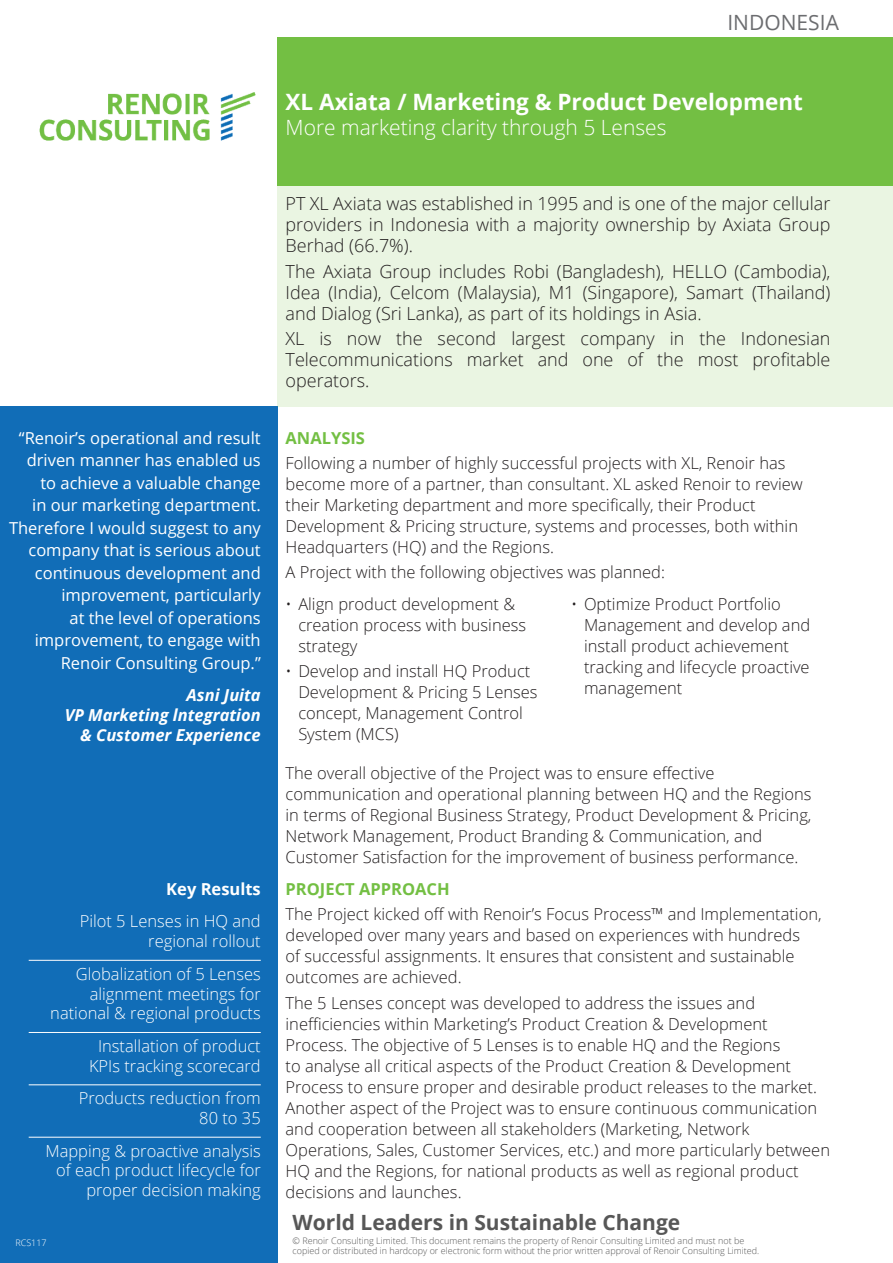
<style>
.page{position:relative;width:893px;height:1263px;background:#fff}
.page>*{position:absolute;margin:0;border:0;box-sizing:border-box;transform-origin:0 0}
.Main_Title{font:700 22.5px "Open Sans";color:#fff}
.Tagline{font:300 21px "Open Sans";color:#fff}
.t1{font:700 21px "Open Sans";color:#575757}
.t2{font:21px "Open Sans";color:#6c6d70}
.Main_Para{font:300 18px/21px "Open Sans";color:#231f20;text-align:justify}
.General_Para{font:300 16.5px/21px "Open Sans";color:#231f20}
.Testimonial{font:16.5px/22.5px "Open Sans";color:#fff;text-align:right}
.Key_Results_underlin{font:300 16.5px/19.8px "Open Sans";color:#fff;text-align:right}
.Testimonial_name_des{font:italic 700 16.5px/19.8px "Open Sans";color:#fff;text-align:right}
.Section_Titles{font:700 16.5px "Open Sans";color:#73bf43}
.Key_Results{font:700 16.5px "Open Sans";color:#fff}
.t3{font:300 9px/10.5px "Open Sans";color:#575757}
.t4{font:300 9px "Open Sans";color:#fff}
</style>
<div class="page">
<div style="left:0;top:406px;width:277px;height:857px;background:#116db7"></div>
<div style="left:277px;top:37px;width:615px;height:149px;background:#73bf43"></div>
<img style="left:39px;top:93px;width:216px;height:47px">
<hr style="left:29px;top:960px;width:232px;height:1px;background:#fff">
<hr style="left:29px;top:1032px;width:232px;height:1px;background:#fff">
<hr style="left:29px;top:1084px;width:232px;height:1px;background:#fff">
<hr style="left:29px;top:1137px;width:232px;height:1px;background:#fff">
<div style="left:277px;top:186px;width:615px;height:220px;background:#eaf5e2"></div>
<p class="t2" style="left:727px;top:8px;width:113px">INDONESIA</p>
<p class="Testimonial" style="left:9px;top:426px;width:253px">“Renoir’s operational and result driven manner has enabled us to achieve a valuable change<br>in our marketing department.<br>Therefore I would suggest to any company that is serious about continuous development and improvement, particularly<br>at the level of operations improvement, to engage with<br>Renoir Consulting Group.”</p>
<p class="Testimonial_name_des" style="left:65px;top:685px;width:198px">Asni Juita<br>VP Marketing lntegration &amp; Customer Experience</p>
<p class="Key_Results" style="left:166px;top:877px;width:96px">Key Results</p>
<p class="Key_Results_underlin" style="left:80px;top:911px;width:183px">Pilot 5 Lenses in HQ and regional rollout</p>
<p class="Key_Results_underlin" style="left:50px;top:963px;width:212px">Globalization of 5 Lenses alignment meetings for national &amp; regional products</p>
<p class="Key_Results_underlin" style="left:89px;top:1035px;width:173px;text-align:center">Installation of product<br>KPIs tracking scorecard</p>
<p class="Key_Results_underlin" style="left:79px;top:1088px;width:184px">Products reduction from<br>80 to 35</p>
<p class="Key_Results_underlin" style="left:45px;top:1140px;width:217px">Mapping &amp; proactive analysis of each product lifecycle for proper decision making</p>
<p class="t4" style="left:15px;top:1237px;width:33px">RCS117</p>
<p class="Main_Title" style="left:286px;top:86px;width:519px">XL Axiata / Marketing &amp; Product Development</p>
<p class="Tagline" style="left:286px;top:113px;width:383px">More marketing clarity through 5 Lenses</p>
<p class="Main_Para" style="left:286px;top:193px;width:546px">PT XL Axiata was established in 1995 and is one of the major cellular providers in Indonesia with a majority ownership by Axiata Group Berhad (66.7%).</p>
<p class="Main_Para" style="left:286px;top:260px;width:546px">The Axiata Group includes Robi (Bangladesh), HELLO (Cambodia), Idea (India), Celcom (Malaysia), M1 (Singapore), Samart (Thailand) and Dialog (Sri Lanka), as part of its holdings in Asia.</p>
<p class="Main_Para" style="left:286px;top:327px;width:546px">XL is now the second largest company in the Indonesian Telecommunications market and one of the most profitable operators.</p>
<p class="Section_Titles" style="left:286px;top:426px;width:81px">ANALYSIS</p>
<p class="General_Para" style="left:286px;top:452px;width:519px">Following a number of highly successful projects with XL, Renoir has become more of a partner, than consultant. XL asked Renoir to review their Marketing department and more specifically, their Product Development &amp; Pricing structure, systems and processes, both within Headquarters (HQ) and the Regions.</p>
<p class="General_Para" style="left:286px;top:561px;width:381px">A Project with the following objectives was planned:</p>
<p class="General_Para" style="left:298px;top:593px;width:229px;text-indent:-13px">• Align product development &amp; creation process with business strategy</p>
<p class="General_Para" style="left:298px;top:660px;width:241px;text-indent:-13px">• Develop and install HQ Product<br>Development &amp; Pricing 5 Lenses concept, Management Control<br>System (MCS)</p>
<p class="General_Para" style="left:584px;top:593px;width:228px;text-indent:-13px">• Optimize Product Portfolio<br>Management and develop and install product achievement tracking and lifecycle proactive management</p>
<p class="General_Para" style="left:286px;top:762px;width:527px">The overall objective of the Project was to ensure effective communication and operational planning between HQ and the Regions in terms of Regional Business Strategy, Product Development &amp; Pricing, Network Management, Product Branding &amp; Communication, and Customer Satisfaction for the improvement of business performance.</p>
<p class="Section_Titles" style="left:286px;top:877px;width:166px">PROJECT APPROACH</p>
<p class="General_Para" style="left:286px;top:903px;width:538px">The Project kicked off with Renoir’s Focus Process™ and Implementation, developed over many years and based on experiences with hundreds<br>of successful assignments. It ensures that consistent and sustainable outcomes are achieved.</p>
<p class="General_Para" style="left:286px;top:992px;width:546px">The 5 Lenses concept was developed to address the issues and inefficiencies within Marketing’s Product Creation &amp; Development Process. The objective of 5 Lenses is to enable HQ and the Regions<br>to analyse all critical aspects of the Product Creation &amp; Development Process to ensure proper and desirable product releases to the market.<br>Another aspect of the Project was to ensure continuous communication and cooperation between all stakeholders (Marketing, Network Operations, Sales, Customer Services, etc.) and more particularly between HQ and the Regions, for national products as well as regional product decisions and launches.</p>
<p class="t1" style="left:293px;top:1208px;width:389px">World Leaders in Sustainable Change</p>
<p class="t3" style="left:293px;top:1235px;width:468px">© Renoir Consulting Limited. This document remains the property of Renoir Consulting Limited and must not be copied or distributed in hardcopy or electronic form without the prior written approval of Renoir Consulting Limited.</p>
</div>
